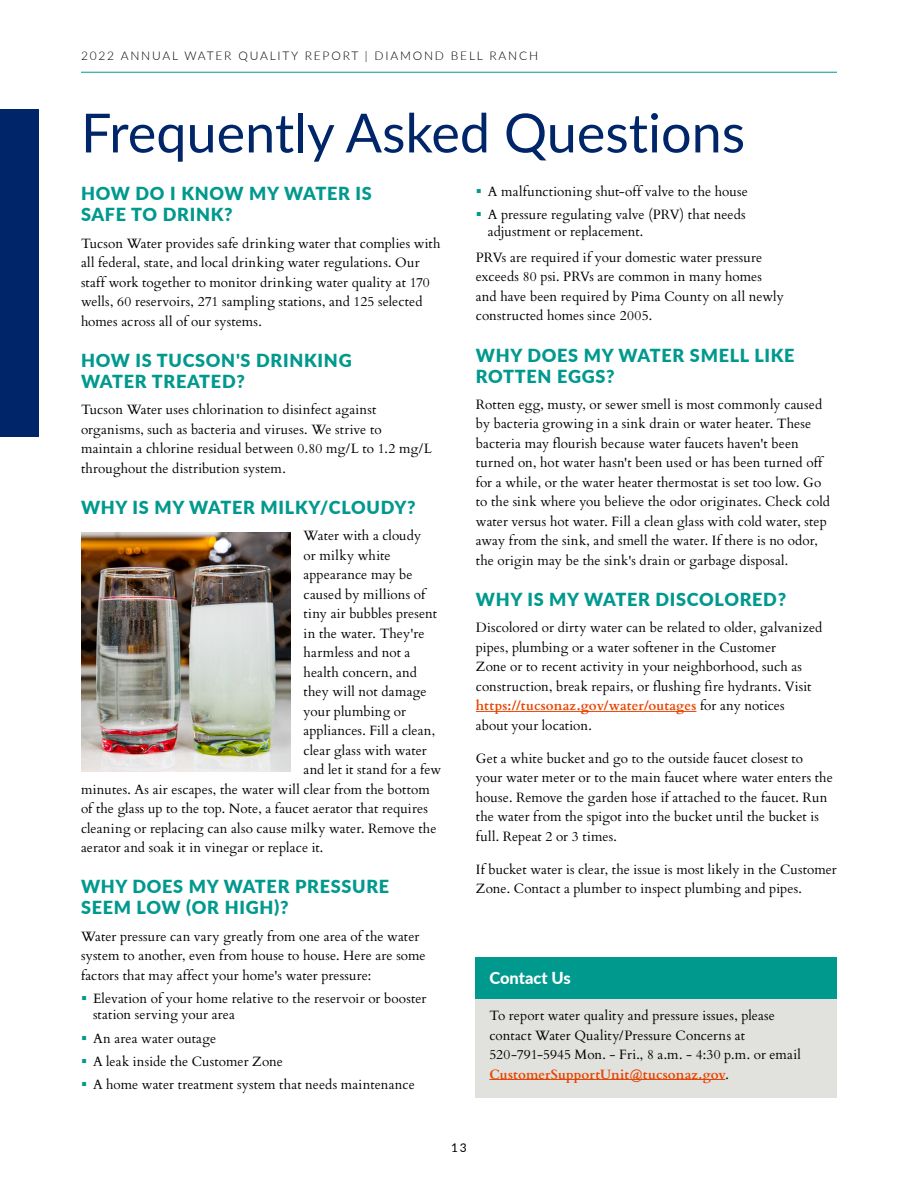
<style>
.page{position:relative;width:918px;height:1188px;background:#fff}
.page>*{position:absolute;margin:0;border:0;box-sizing:border-box;transform-origin:0 0}
.Heading_1{font:54px "Lato";color:#002669}
.Heading_3_-_no_span{font:900 18px/21px "Lato";letter-spacing:.04em;color:#00998e}
.Heading_5{font:800 16.5px "Lato";color:#fff}
.Body_Text{font:13.5px/19.5px "Cardo";letter-spacing:.005em;color:#000}
.Body_Text-2{font:13.5px "Cardo";letter-spacing:.025em;color:#000}
.t1{font:300 12px "Lato";letter-spacing:.15em;color:#000}
.t2{font:12px "Lato";color:#000}
.s1{font-weight:700;color:#e74300}
</style>
<div class="page">
<hr style="left:81px;top:72px;width:756px;height:1px;background:#00998e">
<div style="left:0;top:109px;width:39px;height:328px;background:#002669"></div>
<hr style="left:476px;top:711px;width:220px;height:1px;background:#e74300">
<img style="left:81px;top:532px;width:209px;height:240px">
<div style="left:476px;top:993px;width:361px;height:105px;background:#e1e2dd"></div>
<hr style="left:489px;top:1079px;width:236px;height:1px;background:#e74300">
<div style="left:476px;top:958px;width:361px;height:41px;background:#00998e"></div>
<p class="t1" style="left:81px;top:47px;width:459px">2022 ANNUAL WATER QUALITY REPORT | DIAMOND BELL RANCH</p>
<p class="Heading_1" style="left:81px;top:94px;width:666px">Frequently Asked Questions</p>
<p class="Heading_3_-_no_span" style="left:81px;top:183px;width:292px">HOW DO I KNOW MY WATER IS<br>SAFE TO DRINK?</p>
<p class="Body_Text" style="left:81px;top:233px;width:361px">Tucson Water provides safe drinking water that complies with all federal, state, and local drinking water regulations. Our staff work together to monitor drinking water quality at 170 wells, 60 reservoirs, 271 sampling stations, and 125 selected homes across all of our systems.</p>
<p class="Heading_3_-_no_span" style="left:81px;top:349px;width:272px">HOW IS TUCSON'S DRINKING<br>WATER TREATED?</p>
<p class="Body_Text" style="left:81px;top:399px;width:353px">Tucson Water uses chlorination to disinfect against organisms, such as bacteria and viruses. We strive to maintain a chlorine residual between 0.80 mg/L to 1.2 mg/L throughout the distribution system.</p>
<p class="Heading_3_-_no_span" style="left:81px;top:496px;width:336px">WHY IS MY WATER MILKY/CLOUDY?</p>
<p class="Body_Text" style="left:304px;top:525px;width:119px">Water with a cloudy</p>
<p class="Body_Text-2" style="left:304px;top:544px;width:88px">or milky white</p>
<p class="Body_Text" style="left:304px;top:564px;width:111px">appearance may be</p>
<p class="Body_Text" style="left:304px;top:584px;width:123px">caused by millions of</p>
<p class="Body_Text" style="left:304px;top:603px;width:135px">tiny air bubbles present</p>
<p class="Body_Text" style="left:304px;top:623px;width:122px">in the water. They're</p>
<p class="Body_Text" style="left:304px;top:642px;width:108px">harmless and not a</p>
<p class="Body_Text" style="left:304px;top:662px;width:115px">health concern, and</p>
<p class="Body_Text" style="left:304px;top:681px;width:125px">they will not damage</p>
<p class="Body_Text" style="left:304px;top:701px;width:104px">your plumbing or</p>
<p class="Body_Text" style="left:304px;top:720px;width:133px">appliances. Fill a clean,</p>
<p class="Body_Text" style="left:304px;top:740px;width:125px">clear glass with water</p>
<p class="Body_Text" style="left:304px;top:759px;width:139px">and let it stand for a few</p>
<p class="Body_Text" style="left:81px;top:779px;width:350px">minutes. As air escapes, the water will clear from the bottom</p>
<p class="Body_Text" style="left:81px;top:798px;width:348px">of the glass up to the top. Note, a faucet aerator that requires</p>
<p class="Body_Text" style="left:81px;top:818px;width:357px">cleaning or replacing can also cause milky water. Remove the</p>
<p class="Body_Text" style="left:81px;top:837px;width:244px">aerator and soak it in vinegar or replace it.</p>
<p class="Heading_3_-_no_span" style="left:81px;top:876px;width:310px">WHY DOES MY WATER PRESSURE<br>SEEM LOW (OR HIGH)?</p>
<p class="Body_Text" style="left:81px;top:926px;width:346px">Water pressure can vary greatly from one area of the water system to another, even from house to house. Here are some factors that may affect your home's water pressure:</p>
<p class="Body_Text" style="left:93px;top:989px;width:335px;line-height:16.5px">Elevation of your home relative to the reservoir or booster station serving your area</p>
<p class="Body_Text" style="left:93px;top:1028px;width:125px">An area water outage</p>
<p class="Body_Text" style="left:93px;top:1051px;width:192px">A leak inside the Customer Zone</p>
<p class="Body_Text" style="left:93px;top:1074px;width:323px">A home water treatment system that needs maintenance</p>
<p class="Body_Text" style="left:488px;top:181px;width:262px">A malfunctioning shut-off valve to the house</p>
<p class="Body_Text" style="left:488px;top:206px;width:259px;line-height:16.5px">A pressure regulating valve (PRV) that needs adjustment or replacement.</p>
<p class="Body_Text" style="left:476px;top:247px;width:310px">PRVs are required if your domestic water pressure exceeds 80 psi. PRVs are common in many homes and have been required by Pima County on all newly constructed homes since 2005.</p>
<p class="Heading_3_-_no_span" style="left:476px;top:344px;width:320px">WHY DOES MY WATER SMELL LIKE<br>ROTTEN EGGS?</p>
<p class="Body_Text" style="left:476px;top:394px;width:356px">Rotten egg, musty, or sewer smell is most commonly caused by bacteria growing in a sink drain or water heater. These bacteria may flourish because water faucets haven't been turned on, hot water hasn't been used or has been turned off for a while, or the water heater thermostat is set too low. Go to the sink where you believe the odor originates. Check cold water versus hot water. Fill a clean glass with cold water, step away from the sink, and smell the water. If there is no odor, the origin may be the sink's drain or garbage disposal.</p>
<p class="Heading_3_-_no_span" style="left:476px;top:588px;width:312px">WHY IS MY WATER DISCOLORED?</p>
<p class="Body_Text" style="left:476px;top:617px;width:348px">Discolored or dirty water can be related to older, galvanized pipes, plumbing or a water softener in the Customer<br>Zone or to recent activity in your neighborhood, such as construction, break repairs, or flushing fire hydrants. Visit <span class="s1">https://tucsonaz.gov/water/outages</span> for any notices<br>about your location.</p>
<p class="Body_Text" style="left:476px;top:748px;width:358px">Get a white bucket and go to the outside faucet closest to your water meter or to the main faucet where water enters the house. Remove the garden hose if attached to the faucet. Run the water from the spigot into the bucket until the bucket is full. Repeat 2 or 3 times.</p>
<p class="Body_Text" style="left:476px;top:859px;width:363px">If bucket water is clear, the issue is most likely in the Customer<br>Zone. Contact a plumber to inspect plumbing and pipes.</p>
<p class="Heading_5" style="left:489px;top:966px;width:83px">Contact Us</p>
<p class="Body_Text" style="left:489px;top:1005px;width:313px">To report water quality and pressure issues, please contact Water Quality/Pressure Concerns at 520‑791‑5945 Mon. - Fri., 8 a.m. - 4:30 p.m. or email <span class="s1">CustomerSupportUnit@tucsonaz.gov</span>.</p>
<p class="t2" style="left:451px;top:1139px;width:17px">13</p>
</div>
